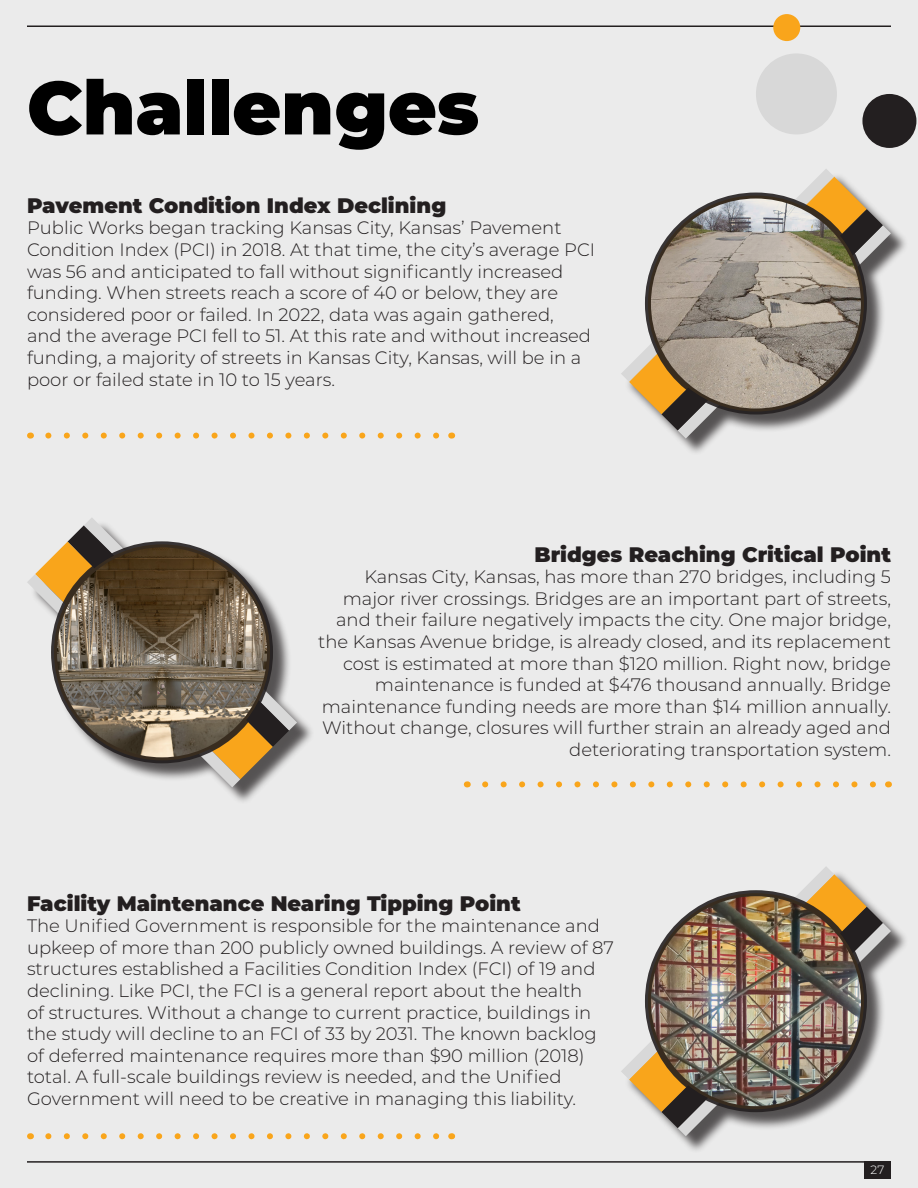
<style>
.page{position:relative;width:918px;height:1188px;background:#ebebeb}
.page>*{position:absolute;margin:0;border:0;box-sizing:border-box;transform-origin:0 0}
.t1{font:900 75px "Montserrat";color:#000}
.t2{font:900 21px "Montserrat";color:#231f20}
.t3{font:300 18px/21.6px "Montserrat";color:#231f20}
.t4{font:300 12px "Montserrat";color:#fff}
</style>
<div class="page">
<div style="left:864px;top:1161px;width:27px;height:17px;background:#231f20"></div>
<hr style="left:27px;top:1161px;width:837px;height:2px;background:#231f20">
<hr style="left:27px;top:26px;width:864px;height:1px;background:#231f20">
<div style="left:624px;top:172px;width:285px;height:284px;background:#231f20;opacity:.75"></div>
<svg style="left:678px;top:225px;width:213px;height:214px"></svg>
<svg style="left:661px;top:209px;width:222px;height:221px"></svg>
<svg style="left:629px;top:177px;width:238px;height:237px"></svg>
<svg style="left:621px;top:169px;width:213px;height:213px"></svg>
<img style="left:648px;top:196px;width:216px;height:216px;border-radius:108px">
<div style="left:645px;top:193px;width:222px;height:222px;border:6px solid #231f20;border-radius:50%"></div>
<div style="left:30px;top:521px;width:285px;height:284px;background:#231f20;opacity:.75"></div>
<svg style="left:84px;top:518px;width:213px;height:213px"></svg>
<svg style="left:68px;top:525px;width:221px;height:222px"></svg>
<svg style="left:35px;top:542px;width:238px;height:237px"></svg>
<svg style="left:27px;top:574px;width:213px;height:213px"></svg>
<img style="left:54px;top:544px;width:216px;height:216px;border-radius:108px">
<div style="left:51px;top:541px;width:222px;height:222px;border:6px solid #231f20;border-radius:50%"></div>
<div style="left:624px;top:869px;width:285px;height:285px;background:#231f20;opacity:.75"></div>
<svg style="left:678px;top:923px;width:213px;height:213px"></svg>
<svg style="left:661px;top:907px;width:222px;height:221px"></svg>
<svg style="left:629px;top:874px;width:238px;height:238px"></svg>
<svg style="left:621px;top:867px;width:213px;height:212px"></svg>
<img style="left:648px;top:893px;width:216px;height:216px;border-radius:108px">
<div style="left:645px;top:890px;width:222px;height:222px;border:6px solid #231f20;border-radius:50%"></div>
<svg style="left:48px;top:433px;width:392px;height:6px"></svg>
<svg style="left:485px;top:781px;width:391px;height:6px"></svg>
<svg style="left:48px;top:1133px;width:392px;height:6px"></svg>
<div style="left:862px;top:94px;width:54px;height:54px;background:#231f20;border-radius:50%"></div>
<div style="left:756px;top:53px;width:81px;height:81px;background:#d8d8d8;border-radius:50%"></div>
<div style="left:773px;top:14px;width:27px;height:27px;background:#f9a51b;border-radius:50%"></div>
<p class="t1" style="left:27px;top:52px;width:454px">Challenges</p>
<p class="t2" style="left:27px;top:190px;width:421px">Pavement Condition Index Declining</p>
<p class="t3" style="left:27px;top:217px;width:570px">Public Works began tracking Kansas City, Kansas’ Pavement Condition Index (PCI) in 2018. At that time, the city’s average PCI was 56 and anticipated to fall without significantly increased funding. When streets reach a score of 40 or below, they are considered poor or failed. In 2022, data was again gathered,<br>and the average PCI fell to 51. At this rate and without increased funding, a majority of streets in Kansas City, Kansas, will be in a poor or failed state in 10 to 15 years.</p>
<p class="t2" style="left:534px;top:538px;width:358px">Bridges Reaching Critical Point</p>
<p class="t3" style="left:318px;top:566px;width:574px;text-align:right">Kansas City, Kansas, has more than 270 bridges, including 5 major river crossings. Bridges are an important part of streets, and their failure negatively impacts the city. One major bridge, the Kansas Avenue bridge, is already closed, and its replacement cost is estimated at more than $120 million. Right now, bridge maintenance is funded at $476 thousand annually. Bridge maintenance funding needs are more than $14 million annually.<br>Without change, closures will further strain an already aged and deteriorating transportation system.</p>
<p class="t2" style="left:27px;top:887px;width:495px">Facility Maintenance Nearing Tipping Point</p>
<p class="t3" style="left:27px;top:914px;width:589px">The Unified Government is responsible for the maintenance and upkeep of more than 200 publicly owned buildings. A review of 87 structures established a Facilities Condition Index (FCI) of 19 and declining. Like PCI, the FCI is a general report about the health<br>of structures. Without a change to current practice, buildings in the study will decline to an FCI of 33 by 2031. The known backlog of deferred maintenance requires more than $90 million (2018) total. A full-scale buildings review is needed, and the Unified Government will need to be creative in managing this liability.</p>
<p class="t4" style="left:871px;top:1161px;width:15px">27</p>
</div>
